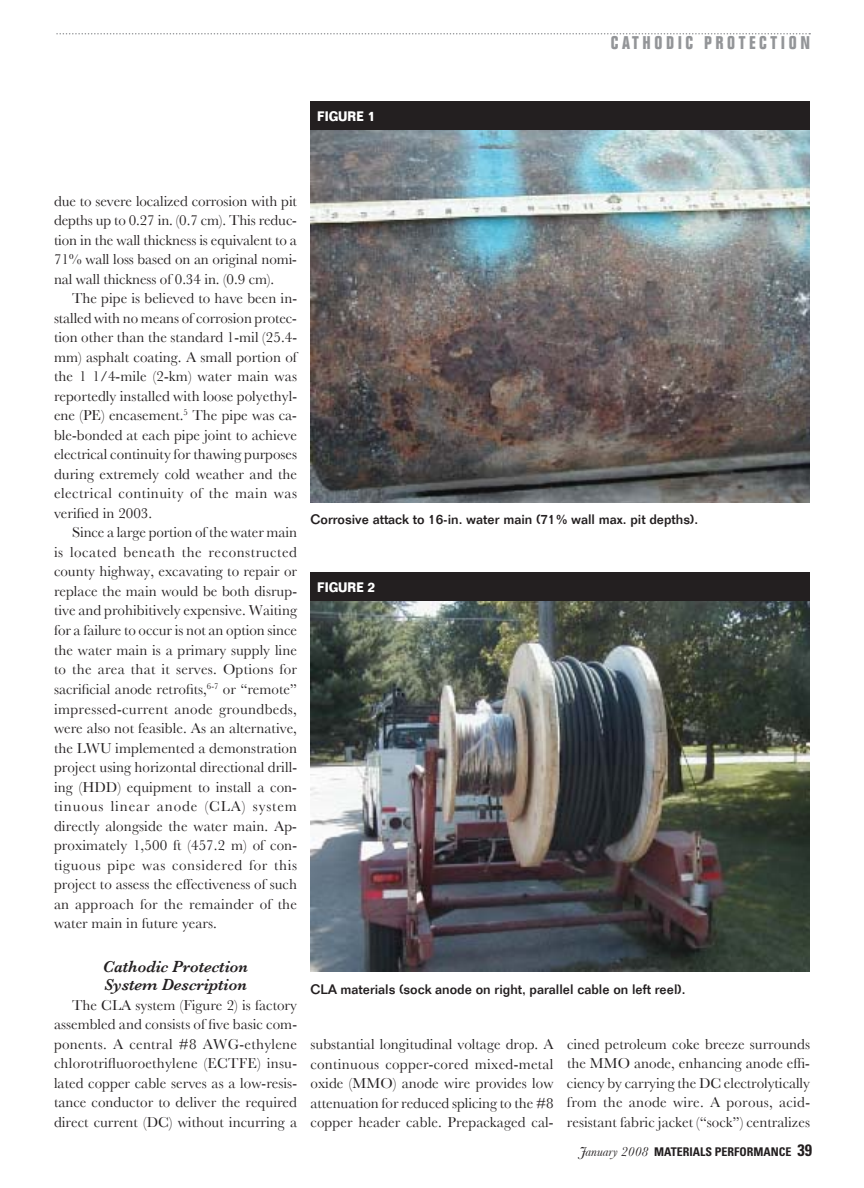
<style>
.page{position:relative;width:864px;height:1188px;background:#fff}
.page>*{position:absolute;margin:0;border:0;box-sizing:border-box;transform-origin:0 0}
.t1{font:700 condensed 18px "Folio";letter-spacing:.2em;color:#939598}
.t2{font:italic 600 16.5px/18.5px "Baskerville";letter-spacing:-.005em;color:#231f20}
.t3{font:15px/19.5px "Baskerville";letter-spacing:.005em;color:#231f20;text-align:justify}
.t4{font:500 13.5px "Folio";color:#231f20}
.t5{font:700 13.5px "Folio";color:#fff;scale:.85 1}
.t6{font:700 condensed 12px "Univers";color:#231f20}
.s1{font-family:"Baskerville";font-weight:400;font-style:italic;font-stretch:normal;font-size:13.5px}
.s2{font-size:16.5px}
</style>
<div class="page">
<svg style="left:57px;top:33px;width:753px;height:1px"></svg>
<img style="left:310px;top:129px;width:500px;height:374px">
<img style="left:310px;top:601px;width:500px;height:370px">
<div style="left:310px;top:101px;width:500px;height:28px;background:#231f20"></div>
<div style="left:310px;top:573px;width:500px;height:28px;background:#231f20"></div>
<p class="t5" style="left:317px;top:111px;width:70px">FIGURE 1</p>
<p class="t1" style="left:611px;top:36px;width:201px">CATHODIC PROTECTION</p>
<p class="t3" style="left:54px;top:191px;width:245px">due to severe localized corrosion with pit depths up to 0.27 in. (0.7 cm). This reduc&shy;tion in the wall thickness is equivalent to a 71% wall loss based on an original nomi&shy;nal wall thickness of 0.34 in. (0.9 cm).</p>
<p class="t3" style="left:54px;top:289px;width:245px;text-indent:18px">The pipe is believed to have been in&shy;stalled with no means of corrosion protec&shy;tion other than the standard 1-mil (25.4- mm) asphalt coating. A small portion of the 1 1/4-mile (2-km) water main was reportedly installed with loose polyethyl&shy;ene (PE) encasement.<sup>5</sup> The pipe was ca&shy;ble-bonded at each pipe joint to achieve electrical continuity for thawing purposes during extremely cold weather and the electrical continuity of the main was verified in 2003.</p>
<p class="t3" style="left:54px;top:523px;width:245px;text-indent:18px">Since a large portion of the water main is located beneath the reconstructed county highway, excavating to repair or replace the main would be both disrup&shy;tive and prohibitively expensive. Waiting for a failure to occur is not an option since the water main is a primary supply line to the area that it serves. Options for sacrificial anode retrofits,<sup>6-7</sup> or “remote” impressed-current anode groundbeds, were also not feasible. As an alternative, the LWU implemented a demonstration project using horizontal directional drill&shy;ing (HDD) equipment to install a con&shy;tinuous linear anode (CLA) system directly alongside the water main. Ap&shy;proximately 1,500 ft (457.2 m) of con&shy;tiguous pipe was considered for this project to assess the effectiveness of such an approach for the remainder of the water main in future years.</p>
<p class="t2" style="left:103px;top:957px;width:147px">Cathodic Protection<br>System Description</p>
<p class="t3" style="left:54px;top:995px;width:245px;text-indent:18px">The CLA system (Figure 2) is factory assembled and consists of five basic com&shy;ponents. A central #8 AWG-ethylene chlorotrifluoroethylene (ECTFE) insu&shy;lated copper cable serves as a low-resis&shy;tance conductor to deliver the required direct current (DC) without incurring a</p>
<p class="t4" style="left:310px;top:515px;width:389px">Corrosive attack to 16-in. water main (71% wall max. pit depths).</p>
<p class="t5" style="left:317px;top:582px;width:70px">FIGURE 2</p>
<p class="t4" style="left:310px;top:984px;width:377px">CLA materials (sock anode on right, parallel cable on left reel).</p>
<p class="t3" style="left:310px;top:1035px;width:245px">substantial longitudinal voltage drop. A continuous copper-cored mixed-metal oxide (MMO) anode wire provides low attenuation for reduced splicing to the #8 copper header cable. Prepackaged cal-</p>
<p class="t3" style="left:567px;top:1034px;width:245px">cined petroleum coke breeze surrounds the MMO anode, enhancing anode effi&shy;ciency by carrying the DC electrolytically from the anode wire. A porous, acid&shy;resistant fabric jacket (“sock”) centralizes</p>
<p class="t6" style="left:580px;top:1147px;width:234px"><span class="s1">January 2008</span> MATERIALS PERFORMANCE <span class="s2">39</span></p>
</div>
